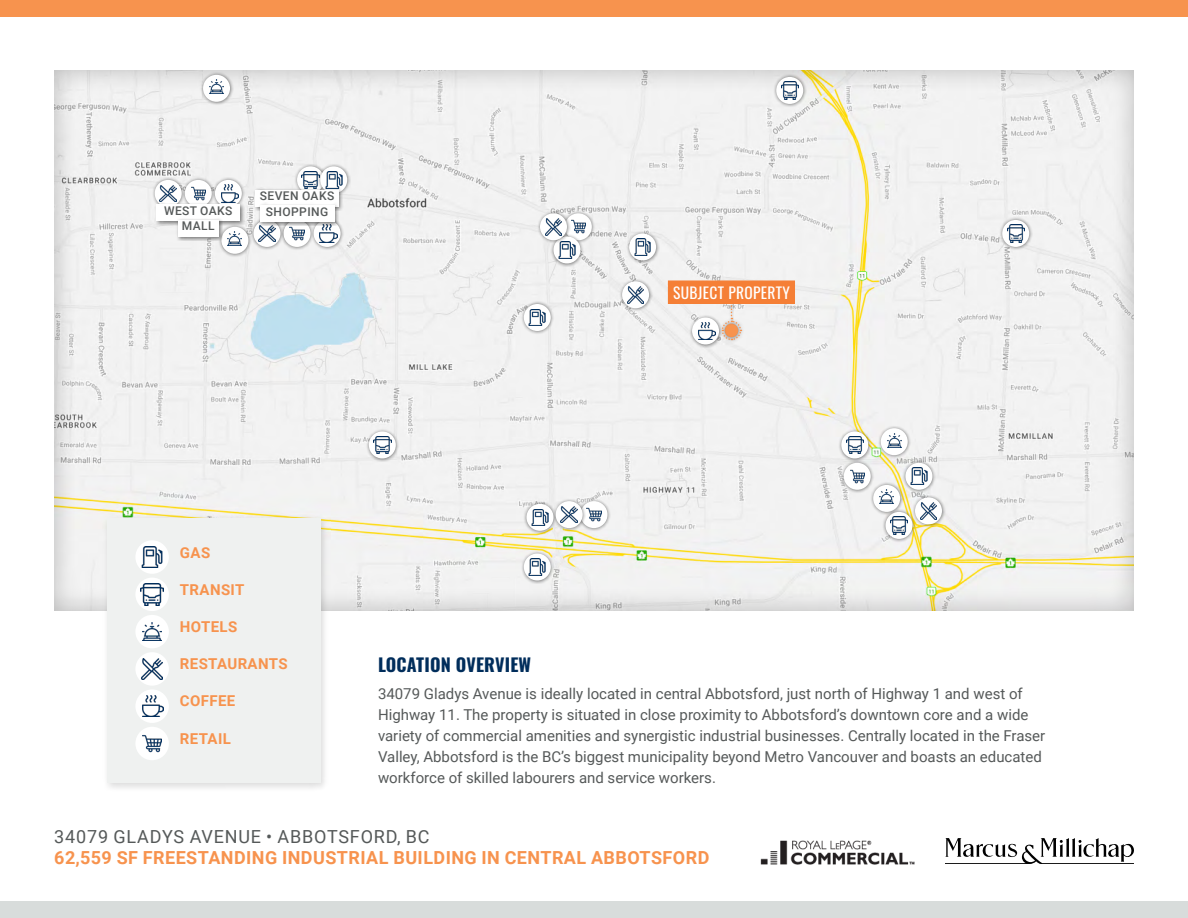
<style>
.page{position:relative;width:1188px;height:918px;background:#fff}
.page>*{position:absolute;margin:0;border:0;box-sizing:border-box;transform-origin:0 0}
.t1{font:700 18px "Roboto";letter-spacing:.025em;color:#f7934e}
.t2{font:18px "Roboto";letter-spacing:.045em;color:#555959}
.t3{font:700 18px "Oswald";letter-spacing:.01em;color:#002d5b}
.t4{font:15.45px "Oswald";letter-spacing:.02em;color:#fff}
.t5{font:15px/21px "Roboto";color:#555959}
.t6{font:700 15px "Roboto";letter-spacing:.025em;color:#f7934e}
.t7{font:500 12px "Roboto";letter-spacing:.035em;color:#555959}
</style>
<div class="page">
<div style="left:40px;top:60px;width:1107px;height:552px;background:#000;opacity:.25"></div>
<div style="left:870px;top:481px;width:34px;height:34px;background:#000;opacity:.5"></div>
<div style="left:873px;top:485px;width:27px;height:27px;background:#fff;border-radius:50%"></div>
<img style="left:880px;top:490px;width:14px;height:14px">
<div style="left:877px;top:425px;width:34px;height:34px;background:#000;opacity:.5"></div>
<div style="left:881px;top:428px;width:27px;height:27px;background:#fff;border-radius:50%"></div>
<img style="left:887px;top:433px;width:14px;height:14px">
<div style="left:218px;top:223px;width:34px;height:34px;background:#000;opacity:.5"></div>
<div style="left:221px;top:227px;width:27px;height:27px;background:#fff;border-radius:50%"></div>
<img style="left:228px;top:232px;width:14px;height:14px">
<div style="left:199px;top:71px;width:35px;height:34px;background:#000;opacity:.5"></div>
<div style="left:203px;top:75px;width:27px;height:27px;background:#fff;border-radius:50%"></div>
<img style="left:209px;top:80px;width:15px;height:14px">
<div style="left:840px;top:459px;width:34px;height:34px;background:#000;opacity:.5"></div>
<div style="left:844px;top:463px;width:27px;height:27px;background:#fff;border-radius:50%"></div>
<img style="left:850px;top:469px;width:14px;height:14px">
<div style="left:577px;top:497px;width:34px;height:34px;background:#000;opacity:.5"></div>
<div style="left:580px;top:501px;width:28px;height:27px;background:#fff;border-radius:50%"></div>
<img style="left:587px;top:508px;width:14px;height:14px">
<div style="left:561px;top:210px;width:34px;height:34px;background:#000;opacity:.5"></div>
<div style="left:565px;top:213px;width:27px;height:27px;background:#fff;border-radius:50%"></div>
<img style="left:571px;top:220px;width:14px;height:13px">
<div style="left:882px;top:508px;width:34px;height:34px;background:#000;opacity:.5"></div>
<svg style="left:886px;top:512px;width:27px;height:27px"></svg>
<img style="left:890px;top:517px;width:18px;height:17px">
<div style="left:838px;top:428px;width:34px;height:34px;background:#000;opacity:.5"></div>
<div style="left:841px;top:431px;width:27px;height:27px;background:#fff;border-radius:50%"></div>
<img style="left:846px;top:436px;width:18px;height:18px">
<div style="left:999px;top:216px;width:34px;height:34px;background:#000;opacity:.5"></div>
<svg style="left:1002px;top:220px;width:27px;height:27px"></svg>
<img style="left:1007px;top:225px;width:17px;height:17px">
<div style="left:773px;top:73px;width:34px;height:34px;background:#000;opacity:.5"></div>
<svg style="left:776px;top:77px;width:27px;height:27px"></svg>
<img style="left:781px;top:82px;width:17px;height:17px">
<div style="left:294px;top:163px;width:34px;height:34px;background:#000;opacity:.5"></div>
<div style="left:297px;top:166px;width:27px;height:27px;background:#fff;border-radius:50%"></div>
<img style="left:302px;top:171px;width:15px;height:16px">
<div style="left:365px;top:428px;width:34px;height:34px;background:#000;opacity:.5"></div>
<div style="left:369px;top:431px;width:27px;height:27px;background:#fff;border-radius:50%"></div>
<img style="left:374px;top:436px;width:17px;height:18px">
<div style="left:689px;top:314px;width:34px;height:34px;background:#000;opacity:.5"></div>
<div style="left:692px;top:317px;width:27px;height:27px;background:#fff;border-radius:50%"></div>
<img style="left:698px;top:322px;width:18px;height:18px">
<div style="left:902px;top:459px;width:34px;height:34px;background:#000;opacity:.5"></div>
<svg style="left:905px;top:463px;width:27px;height:27px"></svg>
<img style="left:911px;top:468px;width:16px;height:17px">
<div style="left:520px;top:550px;width:34px;height:34px;background:#000;opacity:.5"></div>
<div style="left:524px;top:554px;width:27px;height:26px;background:#fff;border-radius:50%"></div>
<img style="left:529px;top:559px;width:17px;height:16px">
<div style="left:523px;top:500px;width:34px;height:34px;background:#000;opacity:.5"></div>
<div style="left:526px;top:504px;width:28px;height:27px;background:#fff;border-radius:50%"></div>
<img style="left:532px;top:509px;width:16px;height:17px">
<div style="left:520px;top:300px;width:34px;height:34px;background:#000;opacity:.5"></div>
<div style="left:524px;top:304px;width:27px;height:27px;background:#fff;border-radius:50%"></div>
<img style="left:529px;top:309px;width:17px;height:17px">
<div style="left:626px;top:230px;width:34px;height:34px;background:#000;opacity:.5"></div>
<svg style="left:629px;top:233px;width:27px;height:27px"></svg>
<img style="left:634px;top:239px;width:17px;height:16px">
<div style="left:550px;top:233px;width:34px;height:34px;background:#000;opacity:.5"></div>
<svg style="left:554px;top:236px;width:26px;height:27px"></svg>
<img style="left:559px;top:242px;width:16px;height:16px">
<div style="left:317px;top:163px;width:34px;height:34px;background:#000;opacity:.5"></div>
<svg style="left:320px;top:166px;width:27px;height:27px"></svg>
<img style="left:325px;top:172px;width:17px;height:15px">
<div style="left:911px;top:494px;width:34px;height:34px;background:#000;opacity:.5"></div>
<div style="left:915px;top:497px;width:27px;height:27px;background:#fff;border-radius:50%"></div>
<img style="left:920px;top:503px;width:17px;height:16px">
<div style="left:552px;top:497px;width:34px;height:34px;background:#000;opacity:.5"></div>
<div style="left:556px;top:501px;width:27px;height:27px;background:#fff;border-radius:50%"></div>
<img style="left:561px;top:506px;width:16px;height:17px">
<div style="left:536px;top:210px;width:34px;height:34px;background:#000;opacity:.5"></div>
<div style="left:540px;top:213px;width:27px;height:27px;background:#fff;border-radius:50%"></div>
<img style="left:545px;top:218px;width:17px;height:17px">
<div style="left:619px;top:278px;width:34px;height:34px;background:#000;opacity:.5"></div>
<div style="left:622px;top:281px;width:27px;height:27px;background:#fff;border-radius:50%"></div>
<img style="left:627px;top:286px;width:17px;height:17px">
<div style="left:280px;top:216px;width:34px;height:34px;background:#000;opacity:.5"></div>
<div style="left:284px;top:220px;width:27px;height:27px;background:#fff;border-radius:50%"></div>
<img style="left:290px;top:226px;width:14px;height:15px">
<div style="left:310px;top:216px;width:34px;height:34px;background:#000;opacity:.5"></div>
<svg style="left:314px;top:220px;width:27px;height:27px"></svg>
<img style="left:320px;top:226px;width:17px;height:16px">
<div style="left:250px;top:216px;width:34px;height:34px;background:#000;opacity:.5"></div>
<div style="left:253px;top:220px;width:27px;height:27px;background:#fff;border-radius:50%"></div>
<img style="left:259px;top:226px;width:16px;height:16px">
<div style="left:181px;top:176px;width:34px;height:34px;background:#000;opacity:.5"></div>
<div style="left:185px;top:180px;width:27px;height:27px;background:#fff;border-radius:50%"></div>
<img style="left:191px;top:186px;width:14px;height:14px">
<div style="left:211px;top:176px;width:34px;height:34px;background:#000;opacity:.5"></div>
<div style="left:215px;top:180px;width:27px;height:27px;background:#fff;border-radius:50%"></div>
<img style="left:221px;top:185px;width:18px;height:17px">
<div style="left:151px;top:176px;width:34px;height:34px;background:#000;opacity:.5"></div>
<div style="left:155px;top:180px;width:27px;height:27px;background:#fff;border-radius:50%"></div>
<img style="left:160px;top:185px;width:17px;height:17px">
<div style="left:719px;top:318px;width:26px;height:25px;background:#000;opacity:.5"></div>
<svg style="left:721px;top:304px;width:21px;height:37px"></svg>
<div style="left:253px;top:187px;width:90px;height:24px;background:#000;opacity:.5"></div>
<div style="left:256px;top:190px;width:83px;height:16px;background:#fff"></div>
<div style="left:257px;top:202px;width:82px;height:24px;background:#000;opacity:.5"></div>
<div style="left:260px;top:205px;width:74px;height:17px;background:#fff"></div>
<div style="left:154px;top:202px;width:90px;height:23px;background:#000;opacity:.5"></div>
<div style="left:157px;top:204px;width:83px;height:17px;background:#fff"></div>
<div style="left:176px;top:217px;width:47px;height:24px;background:#000;opacity:.5"></div>
<div style="left:178px;top:220px;width:41px;height:16px;background:#fff"></div>
<div style="left:0;top:0;width:1188px;height:16px;background:#f7934e"></div>
<div style="left:0;top:901px;width:1188px;height:16px;background:#d8dcdb"></div>
<div style="left:102px;top:513px;width:228px;height:279px;background:#000;opacity:.15"></div>
<div style="left:107px;top:518px;width:213px;height:265px;background:#eff1f0"></div>
<div style="left:135px;top:615px;width:34px;height:33px;background:#fff;border-radius:50%"></div>
<img style="left:143px;top:622px;width:18px;height:19px">
<div style="left:135px;top:727px;width:34px;height:33px;background:#fff;border-radius:50%"></div>
<img style="left:143px;top:735px;width:18px;height:18px">
<div style="left:135px;top:578px;width:34px;height:33px;background:#fff;border-radius:50%"></div>
<img style="left:141px;top:583px;width:23px;height:23px">
<div style="left:135px;top:689px;width:34px;height:34px;background:#fff;border-radius:50%"></div>
<img style="left:143px;top:696px;width:21px;height:20px">
<div style="left:135px;top:540px;width:34px;height:34px;background:#fff;border-radius:50%"></div>
<img style="left:141px;top:546px;width:22px;height:22px">
<div style="left:135px;top:652px;width:34px;height:34px;background:#fff;border-radius:50%"></div>
<img style="left:141px;top:658px;width:22px;height:22px">
<svg style="left:945px;top:838px;width:189px;height:26px"></svg>
<img style="left:760px;top:840px;width:155px;height:25px">
<div style="left:668px;top:280px;width:127px;height:24px;background:#f57f36;border:1px solid #f57f36"></div>
<p class="t7" style="left:260px;top:188px;width:76px">SEVEN OAKS</p>
<p class="t7" style="left:164px;top:202px;width:70px">WEST OAKS</p>
<p class="t7" style="left:266px;top:203px;width:64px">SHOPPING</p>
<p class="t7" style="left:182px;top:218px;width:34px">MALL</p>
<p class="t4" style="left:673px;top:279px;width:118px">SUBJECT PROPERTY</p>
<p class="t6" style="left:180px;top:542px;width:32px">GAS</p>
<p class="t6" style="left:180px;top:579px;width:66px">TRANSIT</p>
<p class="t6" style="left:180px;top:616px;width:59px">HOTELS</p>
<p class="t6" style="left:180px;top:653px;width:109px">RESTAURANTS</p>
<p class="t6" style="left:180px;top:691px;width:57px">COFFEE</p>
<p class="t6" style="left:180px;top:728px;width:53px">RETAIL</p>
<p class="t3" style="left:378px;top:655px;width:155px">LOCATION OVERVIEW</p>
<p class="t5" style="left:378px;top:683px;width:669px">34079 Gladys Avenue is ideally located in central Abbotsford, just north of Highway 1 and west of Highway 11. The property is situated in close proximity to Abbotsford’s downtown core and a wide variety of commercial amenities and synergistic industrial businesses. Centrally located in the Fraser Valley, Abbotsford is the BC’s biggest municipality beyond Metro Vancouver and boasts an educated workforce of skilled labourers and service workers.</p>
<p class="t2" style="left:54px;top:824px;width:377px">34079 GLADYS AVENUE • ABBOTSFORD, BC</p>
<p class="t1" style="left:54px;top:845px;width:657px">62,559 SF FREESTANDING INDUSTRIAL BUILDING IN CENTRAL ABBOTSFORD</p>
</div>
